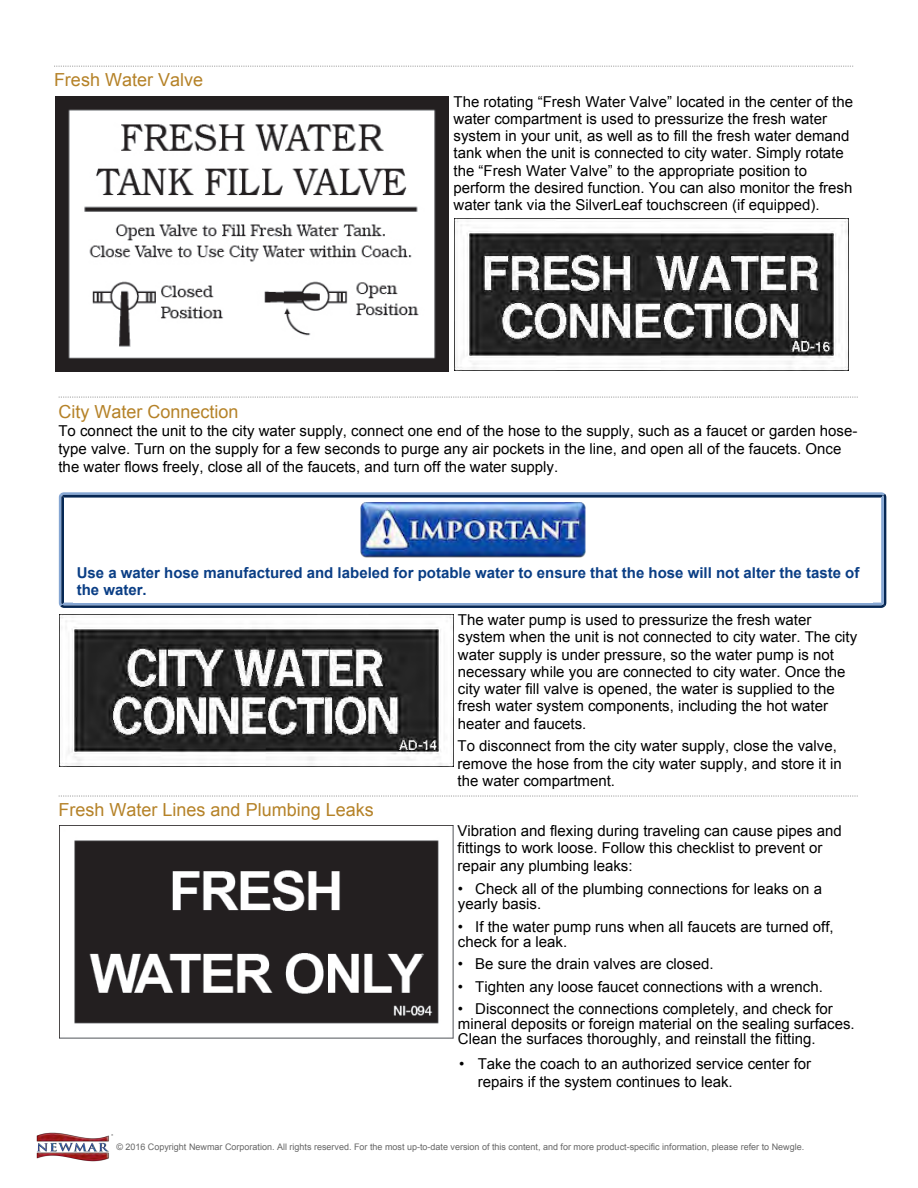
<style>
.page{position:relative;width:918px;height:1188px;background:#fff}
.page>*{position:absolute;margin:0;border:0;box-sizing:border-box;transform-origin:0 0}
.t1{font:18px "Arial";color:#b58228}
.t2{font:15px/17.2px "Arial";color:#000}
.t3{font:700 15px/17.2px "Arial";color:#0a3e85}
.t4{font:9px "Arial";color:#666}
</style>
<div class="page">
<svg style="left:54px;top:66px;width:799px;height:1px"></svg>
<img style="left:55px;top:96px;width:394px;height:275px">
<img style="left:454px;top:218px;width:394px;height:152px">
<svg style="left:59px;top:397px;width:799px;height:1px"></svg>
<svg style="left:59px;top:795px;width:799px;height:2px"></svg>
<img style="left:60px;top:615px;width:393px;height:152px">
<img style="left:60px;top:826px;width:393px;height:212px">
<svg style="left:59px;top:492px;width:828px;height:116px"></svg>
<div style="left:73px;top:561px;width:799px;height:42px;background:#fff"></div>
<img style="left:37px;top:1132px;width:76px;height:29px">
<p class="t1" style="left:54px;top:68px;width:151px">Fresh Water Valve</p>
<p class="t2" style="left:454px;top:93px;width:401px">The rotating “Fresh Water Valve” located in the center of the water compartment is used to pressurize the fresh water system in your unit, as well as to fill the fresh water demand tank when the unit is connected to city water. Simply rotate the “Fresh Water Valve” to the appropriate position to perform the desired function. You can also monitor the fresh water tank via the SilverLeaf touchscreen (if equipped).</p>
<p class="t1" style="left:58px;top:399px;width:182px">City Water Connection</p>
<p class="t2" style="left:58px;top:422px;width:800px;line-height:17.7px">To connect the unit to the city water supply, connect one end of the hose to the supply, such as a faucet or garden hose&shy;type valve. Turn on the supply for a few seconds to purge any air pockets in the line, and open all of the faucets. Once the water flows freely, close all of the faucets, and turn off the water supply.</p>
<p class="t3" style="left:77px;top:564px;width:784px">Use a water hose manufactured and labeled for potable water to ensure that the hose will not alter the taste of the water.</p>
<p class="t2" style="left:458px;top:611px;width:401px">The water pump is used to pressurize the fresh water system when the unit is not connected to city water. The city water supply is under pressure, so the water pump is not necessary while you are connected to city water. Once the city water fill valve is opened, the water is supplied to the fresh water system components, including the hot water heater and faucets.</p>
<p class="t2" style="left:458px;top:737px;width:386px">To disconnect from the city water supply, close the valve, remove the hose from the city water supply, and store it in the water compartment.</p>
<p class="t1" style="left:59px;top:798px;width:317px">Fresh Water Lines and Plumbing Leaks</p>
<p class="t2" style="left:458px;top:822px;width:386px">Vibration and flexing during traveling can cause pipes and fittings to work loose. Follow this checklist to prevent or repair any plumbing leaks:</p>
<p class="t2" style="left:458px;top:882px;width:366px;line-height:15px">• Check all of the plumbing connections for leaks on a yearly basis.</p>
<p class="t2" style="left:458px;top:919px;width:377px;line-height:15px">• If the water pump runs when all faucets are turned off, check for a leak.</p>
<p class="t2" style="left:458px;top:955px;width:257px">• Be sure the drain valves are closed.</p>
<p class="t2" style="left:458px;top:978px;width:366px">• Tighten any loose faucet connections with a wrench.</p>
<p class="t2" style="left:458px;top:1002px;width:398px;line-height:15px">• Disconnect the connections completely, and check for mineral deposits or foreign material on the sealing surfaces.<br>Clean the surfaces thoroughly, and reinstall the fitting.</p>
<p class="t2" style="left:478px;top:1055px;width:335px;line-height:18px;text-indent:-19px">• Take the coach to an authorized service center for repairs if the system continues to leak.</p>
<p class="t4" style="left:116px;top:1141px;width:689px">© 2016 Copyright Newmar Corporation. All rights reserved. For the most up-to-date version of this content, and for more product-specific information, please refer to Newgle.</p>
</div>
